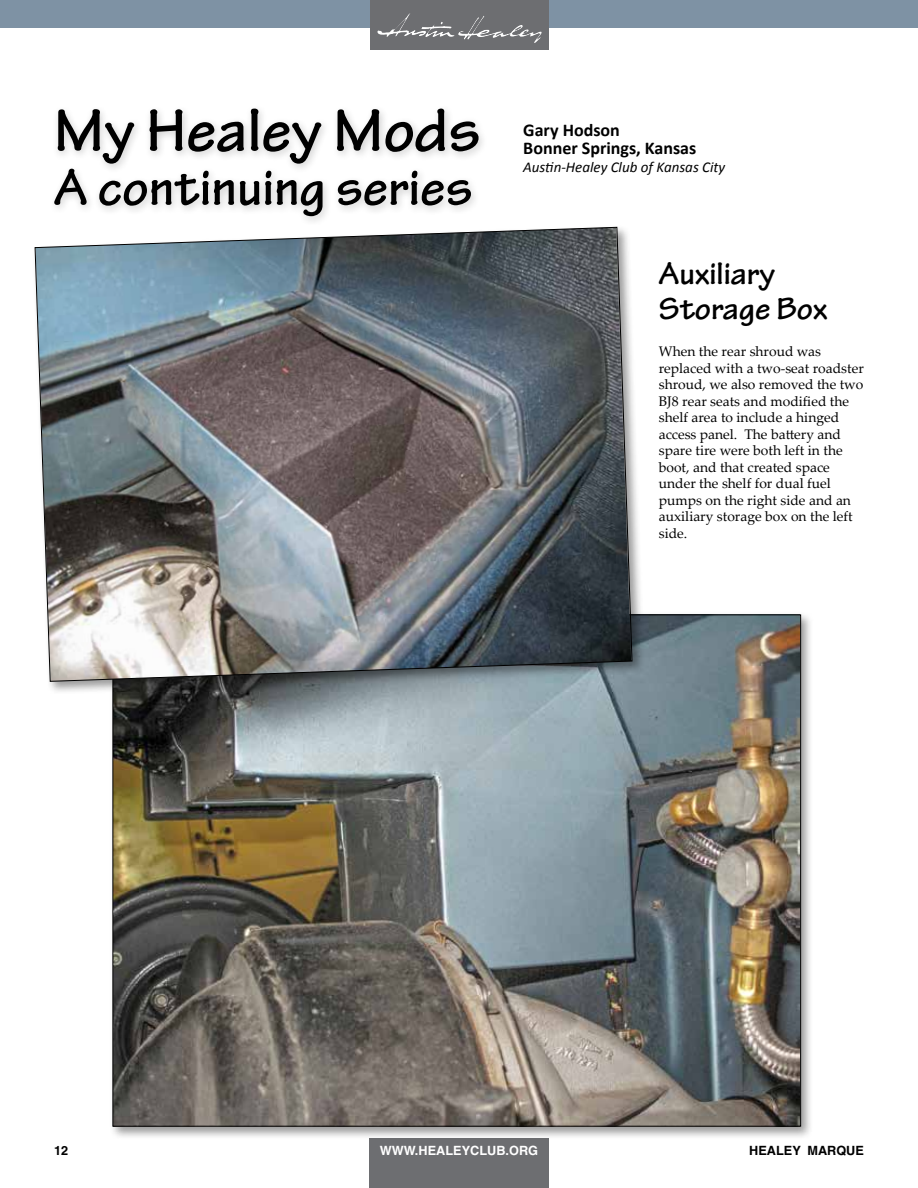
<style>
.page{position:relative;width:918px;height:1188px;background:#fff}
.page>*{position:absolute;margin:0;border:0;box-sizing:border-box;transform-origin:0 0}
.t1{font:700 64.2px "Tekton Pro";color:#000}
.t2{font:700 54px "Tekton Pro";color:#000}
.t3{font:700 33px/34.5px "Tekton Pro";color:#000}
.t4{font:700 18px/18px "Calibri";color:#000}
.t5{font:italic 15px "Calibri";color:#000}
.t6{font:13.8px/16.5px "Palatino Linotype";color:#000}
.t7{font:700 12.75px "Helvetica";color:#fff}
.t8{font:700 12.75px "Helvetica";color:#000}
</style>
<div class="page">
<div style="left:369px;top:1138px;width:180px;height:50px;background:#6d6e71"></div>
<div style="left:0;top:0;width:918px;height:28px;background:#7e92a4"></div>
<div style="left:370px;top:0;width:179px;height:50px;background:#6d6e71"></div>
<img style="left:377px;top:13px;width:165px;height:30px">
<div style="left:49px;top:104px;width:439px;height:123px;background:#000;opacity:.2"></div>
<div style="left:109px;top:611px;width:706px;height:529px;background:#000;opacity:.4"></div>
<img style="left:114px;top:616px;width:685px;height:509px">
<div style="left:32px;top:224px;width:613px;height:471px;background:#000;opacity:.4"></div>
<img style="left:34px;top:226px;width:599px;height:456px">
<h1 class="t1" style="left:54px;top:93px;width:428px">My Healey Mods</h1>
<h2 class="t2" style="left:54px;top:156px;width:420px">A continuing series</h2>
<h3 class="t4" style="left:523px;top:121px;width:175px">Gary Hodson<br>Bonner Springs, Kansas</h3>
<p class="t5" style="left:523px;top:156px;width:203px">Austin-Healey Club of Kansas City</p>
<h3 class="t3" style="left:659px;top:257px;width:170px">Auxiliary<br>Storage Box</h3>
<p class="t6" style="left:659px;top:343px;width:207px">When the rear shroud was replaced with a two-seat roadster shroud, we also removed the two<br>BJ8 rear seats and modified the shelf area to include a hinged access panel. The battery and spare tire were both left in the boot, and that created space under the shelf for dual fuel pumps on the right side and an auxiliary storage box on the left side.</p>
<p class="t8" style="left:54px;top:1143px;width:16px">12</p>
<p class="t7" style="left:380px;top:1143px;width:160px">WWW.HEALEYCLUB.ORG</p>
<p class="t8" style="left:749px;top:1143px;width:116px">HEALEY MARQUE</p>
</div>
